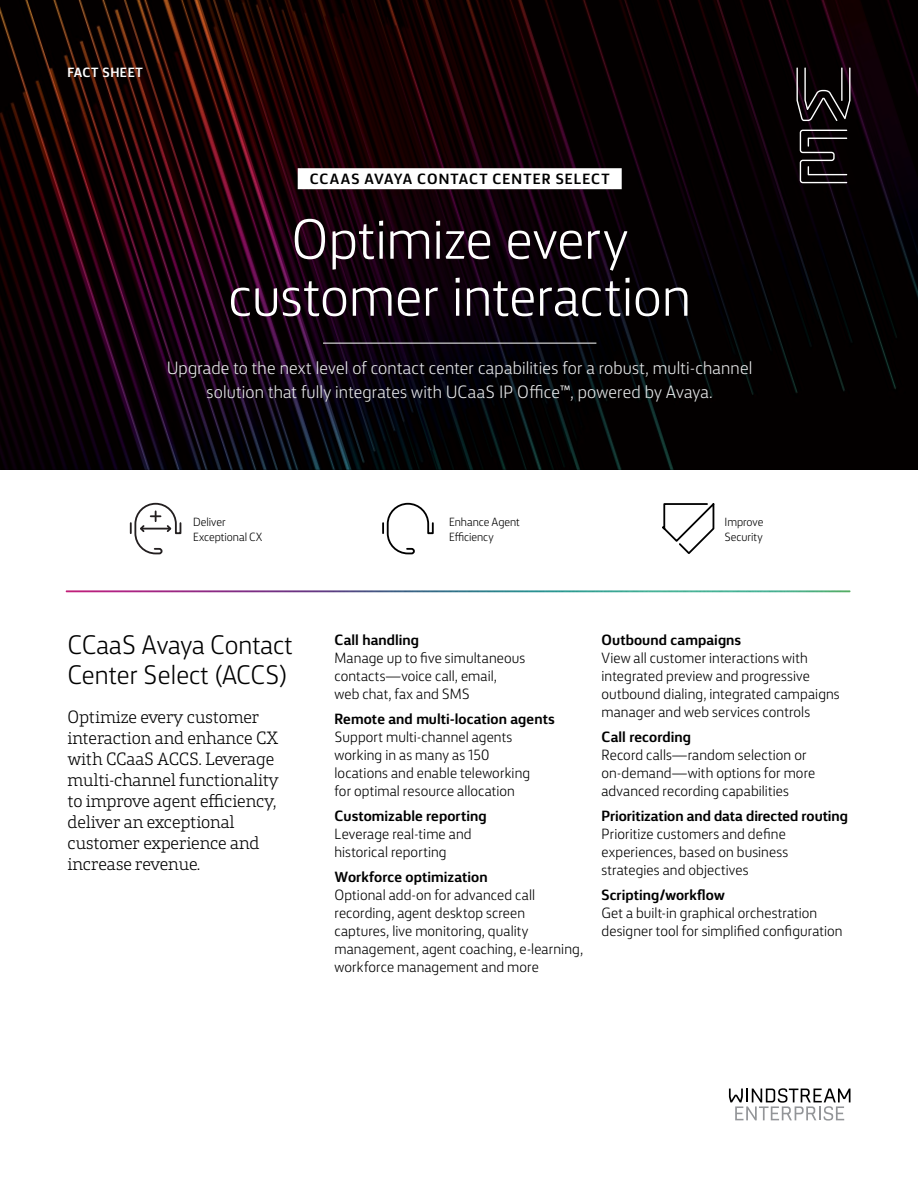
<style>
.page{position:relative;width:918px;height:1188px;background:#fff}
.page>*{position:absolute;margin:0;border:0;box-sizing:border-box;transform-origin:0 0}
.Cover_Light_38_RB_Cn{font:300 57px/57px "FS Silas Sans";letter-spacing:-.005em;color:#fff;text-align:center}
.Subhead_LIght_1{font:300 27px/30px "FS Silas Sans";color:#000}
.Subhead_Slab_12{font:300 18px/21px "FS Silas Slab";letter-spacing:-.015em;color:#000}
.Body_12{font:300 18px/24px "FS Silas Sans";letter-spacing:.01em;color:#e6e7e8;text-align:center}
.Body_10{font:300 15px/18px "FS Silas Sans";letter-spacing:.005em;color:#000}
.Subhead_Bold_10_High{font:700 15px "FS Silas Sans";letter-spacing:.07em;color:#000}
.eyebrow_Wht{font:700 13.5px "FS Silas Sans";letter-spacing:.04em;color:#fff}
.Body_10-2{font:300 12px/15px "FS Silas Sans";letter-spacing:-.005em;color:#000}
.s1{font-weight:700}
</style>
<div class="page">
<img style="left:66px;top:590px;width:784px;height:2px">
<svg style="left:382px;top:502px;width:52px;height:53px"></svg>
<img style="left:0;top:0;width:918px;height:470px">
<svg style="left:662px;top:503px;width:53px;height:51px"></svg>
<svg style="left:130px;top:502px;width:52px;height:53px"></svg>
<div style="left:298px;top:168px;width:324px;height:21px;background:#fff"></div>
<hr style="left:323px;top:343px;width:273px;height:1px;background:#fff">
<svg style="left:800px;top:130px;width:47px;height:53px;background:#2b2628"></svg>
<svg style="left:796px;top:68px;width:54px;height:53px;background:#282325"></svg>
<svg style="left:729px;top:1088px;width:121px;height:32px"></svg>
<p class="eyebrow_Wht" style="left:68px;top:61px;width:77px">FACT SHEET</p>
<p class="Subhead_Bold_10_High" style="left:310px;top:166px;width:301px">CCAAS AVAYA CONTACT CENTER SELECT</p>
<h1 class="Cover_Light_38_RB_Cn" style="left:228px;top:206px;width:464px">Optimize every customer interaction</h1>
<p class="Body_12" style="left:167px;top:355px;width:587px">Upgrade to the next level of contact center capabilities for a robust, multi-channel solution that fully integrates with UCaaS IP Office™, powered by Avaya.</p>
<p class="Body_10-2" style="left:193px;top:513px;width:71px">Deliver<br>Exceptional CX</p>
<p class="Body_10-2" style="left:449px;top:513px;width:72px">Enhance Agent<br>Efficiency</p>
<p class="Body_10-2" style="left:725px;top:513px;width:40px">Improve<br>Security</p>
<p class="Subhead_LIght_1" style="left:68px;top:628px;width:227px">CCaaS Avaya Contact<br>Center Select (ACCS)</p>
<p class="Subhead_Slab_12" style="left:68px;top:705px;width:213px">Optimize every customer interaction and enhance CX with CCaaS ACCS. Leverage multi-channel functionality to improve agent efficiency, deliver an exceptional customer experience and increase revenue.</p>
<p class="Body_10" style="left:334px;top:630px;width:192px"><span class="s1">Call handling<br></span>Manage up to five simultaneous contacts—voice call, email, web chat, fax and SMS</p>
<p class="Body_10" style="left:334px;top:709px;width:222px"><span class="s1">Remote and multi-location agents<br></span>Support multi-channel agents working in as many as 150<br>locations and enable teleworking<br>for optimal resource allocation</p>
<p class="Body_10" style="left:334px;top:806px;width:154px"><span class="s1">Customizable reporting<br></span>Leverage real-time and historical reporting</p>
<p class="Body_10" style="left:334px;top:866px;width:250px"><span class="s1">Workforce optimization<br></span>Optional add-on for advanced call recording, agent desktop screen captures, live monitoring, quality management, agent coaching, e-learning, workforce management and more</p>
<p class="Body_10" style="left:602px;top:630px;width:240px"><span class="s1">Outbound campaigns<br></span>View all customer interactions with integrated preview and progressive outbound dialing, integrated campaigns manager and web services controls</p>
<p class="Body_10" style="left:602px;top:727px;width:215px"><span class="s1">Call recording<br></span>Record calls—random selection or on-demand—with options for more advanced recording capabilities</p>
<p class="Body_10" style="left:602px;top:806px;width:248px"><span class="s1">Prioritization and data directed routing </span>Prioritize customers and define experiences, based on business strategies and objectives</p>
<p class="Body_10" style="left:602px;top:884px;width:243px"><span class="s1">Scripting/workflow<br></span>Get a built-in graphical orchestration designer tool for simplified configuration</p>
</div>
